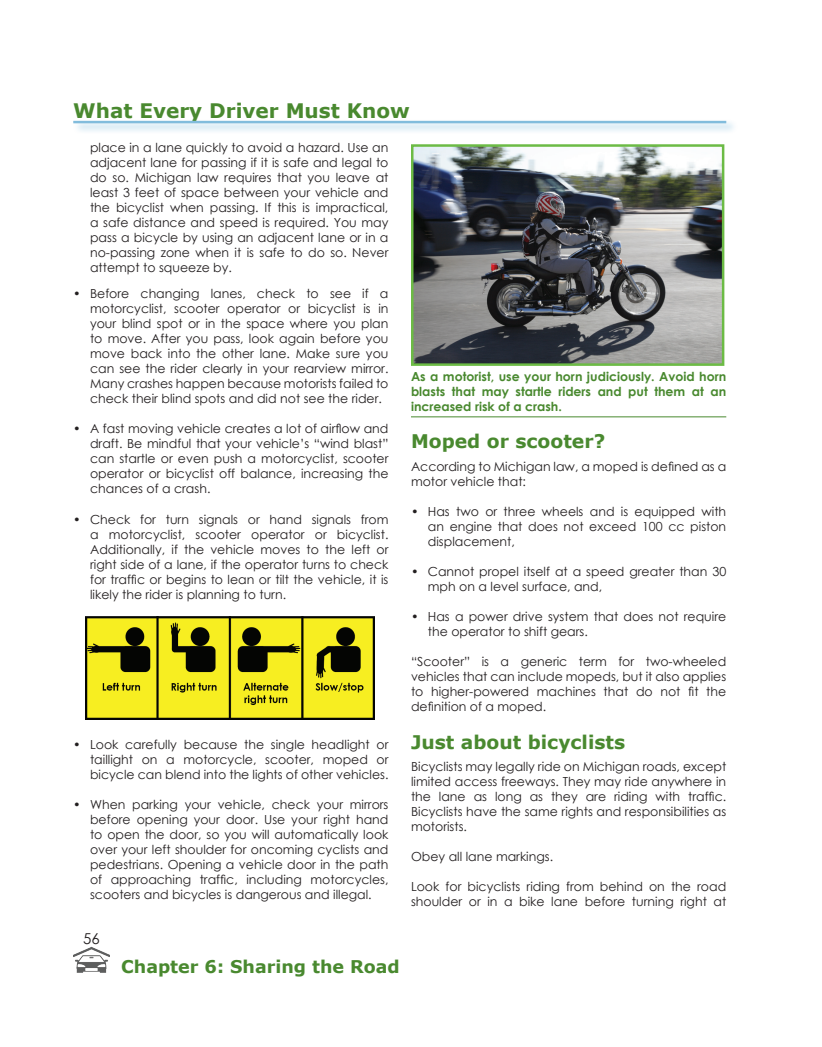
<style>
.page{position:relative;width:822px;height:1047px;background:#fff}
.page>*{position:absolute;margin:0;border:0;box-sizing:border-box;transform-origin:0 0}
.t1{font:700 20px "Verdana";color:#49892f}
.t2{font:700 18.75px "Verdana";color:#49892f}
.t3{font:700 17.5px "Verdana";color:#49892f}
.t4{font:15px "Century Gothic";color:#231f20}
.t5{font:12.5px/15px "Century Gothic";color:#231f20;text-align:justify}
.t6{font:700 12.5px/15px "Century Gothic";color:#49892f;text-align:justify}
</style>
<div class="page">
<div style="left:73px;top:118px;width:665px;height:16px;background:#82bcdc;opacity:.75"></div>
<hr style="left:73px;top:121px;width:653px;height:2px;background:#82bcdc">
<hr style="left:411px;top:416px;width:315px;height:1px;background:#49892f">
<img style="left:85px;top:616px;width:289px;height:103px">
<img style="left:414px;top:147px;width:307px;height:216px">
<div style="left:411px;top:144px;width:313px;height:222px;border:2px solid #6cbb45"></div>
<img style="left:73px;top:946px;width:37px;height:26px">
<h1 class="t1" style="left:73px;top:96px;width:338px">What Every Driver Must Know</h1>
<p class="t5" style="left:90px;top:140px;width:300px">place in a lane quickly to avoid a hazard. Use an adjacent lane for passing if it is safe and legal to do so. Michigan law requires that you leave at least 3 feet of space between your vehicle and the bicyclist when passing. If this is impractical, a safe distance and speed is required. You may pass a bicycle by using an adjacent lane or in a no-passing zone when it is safe to do so. Never attempt to squeeze by.</p>
<p class="t5" style="left:90px;top:286px;width:300px;text-indent:-17px">• Before changing lanes, check to see if a motorcyclist, scooter operator or bicyclist is in your blind spot or in the space where you plan to move. After you pass, look again before you move back into the other lane. Make sure you can see the rider clearly in your rearview mirror.<br>Many crashes happen because motorists failed to check their blind spots and did not see the rider.</p>
<p class="t5" style="left:90px;top:421px;width:300px;text-indent:-17px">• A fast moving vehicle creates a lot of airflow and draft. Be mindful that your vehicle’s “wind blast” can startle or even push a motorcyclist, scooter operator or bicyclist off balance, increasing the chances of a crash.</p>
<p class="t5" style="left:90px;top:511px;width:300px;text-indent:-17px">• Check for turn signals or hand signals from a motorcyclist, scooter operator or bicyclist.<br>Additionally, if the vehicle moves to the left or right side of a lane, if the operator turns to check for traffic or begins to lean or tilt the vehicle, it is likely the rider is planning to turn.</p>
<p class="t5" style="left:90px;top:736px;width:300px;text-indent:-17px">• Look carefully because the single headlight or taillight on a motorcycle, scooter, moped or bicycle can blend into the lights of other vehicles.</p>
<p class="t5" style="left:90px;top:796px;width:300px;text-indent:-17px">• When parking your vehicle, check your mirrors before opening your door. Use your right hand to open the door, so you will automatically look over your left shoulder for oncoming cyclists and pedestrians. Opening a vehicle door in the path</p>
<p class="t5" style="left:90px;top:871px;width:300px">of approaching traffic, including motorcycles,</p>
<p class="t5" style="left:90px;top:886px;width:283px">scooters and bicycles is dangerous and illegal.</p>
<p class="t4" style="left:83px;top:927px;width:18px">56</p>
<h3 class="t3" style="left:121px;top:953px;width:280px">Chapter 6: Sharing the Road</h3>
<p class="t6" style="left:411px;top:368px;width:317px">As a motorist, use your horn judiciously. Avoid horn blasts that may startle riders and put them at an increased risk of a crash.</p>
<p class="t2" style="left:411px;top:428px;width:196px">Moped or scooter?</p>
<p class="t5" style="left:411px;top:458px;width:316px">According to Michigan law, a moped is defined as a</p>
<p class="t5" style="left:411px;top:473px;width:117px">motor vehicle that:</p>
<p class="t5" style="left:428px;top:503px;width:300px;text-indent:-17px">• Has two or three wheels and is equipped with an engine that does not exceed 100 cc piston displacement,</p>
<p class="t5" style="left:428px;top:563px;width:300px;text-indent:-17px">• Cannot propel itself at a speed greater than 30 mph on a level surface, and,</p>
<p class="t5" style="left:428px;top:608px;width:300px;text-indent:-17px">• Has a power drive system that does not require the operator to shift gears.</p>
<p class="t5" style="left:411px;top:653px;width:317px">“Scooter” is a generic term for two-wheeled vehicles that can include mopeds, but it also applies</p>
<p class="t5" style="left:411px;top:683px;width:317px">to higher-powered machines that do not fit the definition of a moped.</p>
<p class="t2" style="left:411px;top:728px;width:216px">Just about bicyclists</p>
<p class="t5" style="left:411px;top:758px;width:317px">Bicyclists may legally ride on Michigan roads, except limited access freeways. They may ride anywhere in</p>
<p class="t5" style="left:411px;top:788px;width:317px">the lane as long as they are riding with traffic.</p>
<p class="t5" style="left:411px;top:803px;width:316px">Bicyclists have the same rights and responsibilities as motorists.</p>
<p class="t5" style="left:411px;top:848px;width:144px">Obey all lane markings.</p>
<p class="t5" style="left:411px;top:878px;width:317px">Look for bicyclists riding from behind on the road shoulder or in a bike lane before turning right at</p>
</div>
